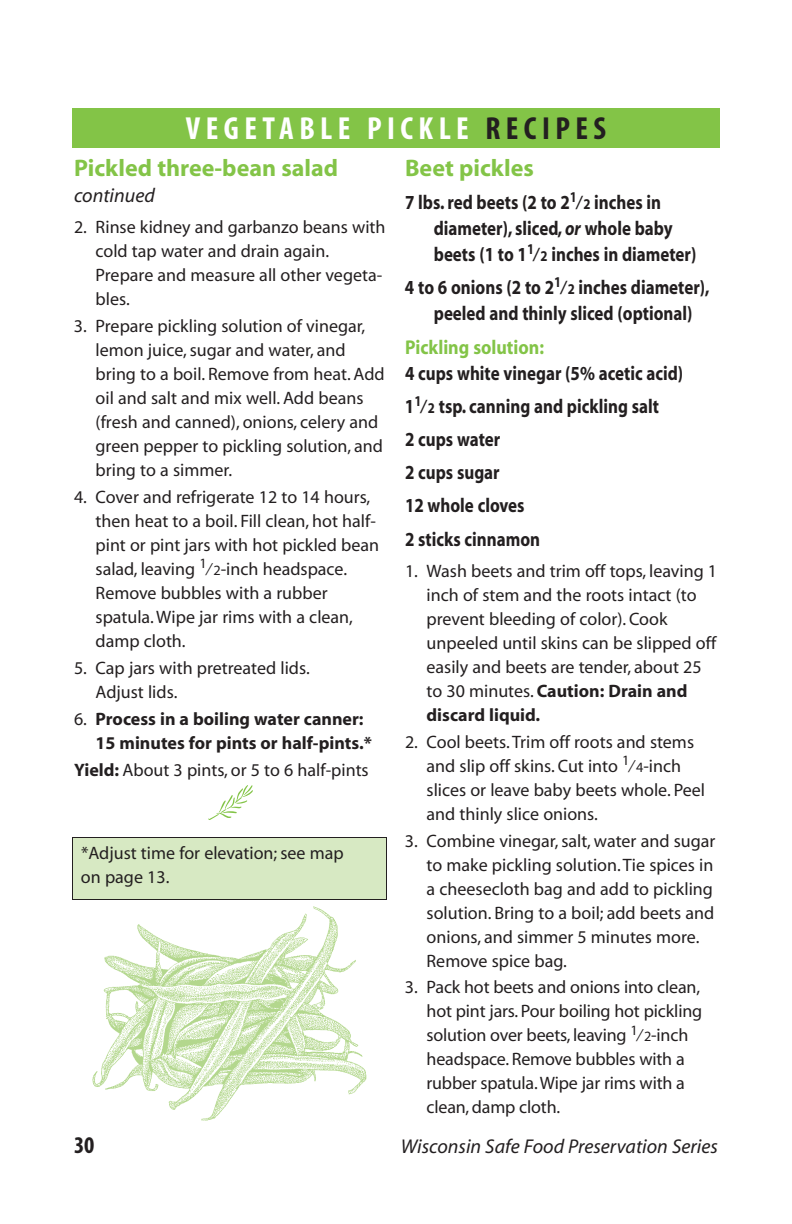
<style>
.page{position:relative;width:792px;height:1224px;background:#fff}
.page>*{position:absolute;margin:0;border:0;box-sizing:border-box;transform-origin:0 0}
.t1{font:60px "Df Delectables Plain";color:#83c447}
.t2{font:700 condensed 32px "Myriad";letter-spacing:.17em;color:#fff}
.t3{font:700 24px "Myriad";color:#83c447}
.t4{font:700 condensed 24px "Myriad";color:#231f20}
.t5{font:700 20px/33.2px "Myriad";color:#231f20;scale:.85 1}
.t6{font:italic 20px "Myriad";color:#231f20}
.t7{font:700 20px "Myriad";color:#83c447;scale:.9 1}
.t8{font:18px/24px "Myriad";color:#231f20}
.t9{font:700 18px/24px "Myriad";color:#231f20}
.s1{color:#231f20}
.s2{font-size:14.2px}
.s3{font-weight:400}
.s4{font-weight:700}
.s5{font-size:15px}
.s6{font-style:italic}
</style>
<div class="page">
<div style="left:72px;top:108px;width:648px;height:39px;background:#83c447"></div>
<div style="left:72px;top:838px;width:314px;height:62px;background:#d7e9c3"></div>
<div style="left:72px;top:837px;width:315px;height:63px;border:1px solid #231f20"></div>
<img style="left:92px;top:906px;width:275px;height:215px">
<h2 class="t2" style="left:186px;top:117px;width:422px">VEGETABLE PICKLE <span class="s1">RECIPES</span></h2>
<h3 class="t3" style="left:74px;top:159px;width:266px">Pickled three-bean salad</h3>
<p class="t6" style="left:74px;top:188px;width:82px">continued</p>
<p class="t8" style="left:96px;top:217px;width:292px;text-indent:-22px">2. Rinse kidney and garbanzo beans with cold tap water and drain again.<br>Prepare and measure all other vegeta&shy;bles.</p>
<p class="t8" style="left:96px;top:316px;width:291px;text-indent:-22px">3. Prepare pickling solution of vinegar, lemon juice, sugar and water, and bring to a boil. Remove from heat. Add oil and salt and mix well. Add beans (fresh and canned), onions, celery and green pepper to pickling solution, and bring to a simmer.</p>
<p class="t8" style="left:96px;top:487px;width:285px;text-indent:-22px">4. Cover and refrigerate 12 to 14 hours, then heat to a boil. Fill clean, hot half&shy;pint or pint jars with hot pickled bean salad, leaving <sup>1</sup>⁄<span class="s2">2</span>-inch headspace.<br>Remove bubbles with a rubber spatula.Wipe jar rims with a clean, damp cloth.</p>
<p class="t8" style="left:96px;top:657px;width:216px;text-indent:-22px">5. Cap jars with pretreated lids.<br>Adjust lids.</p>
<p class="t9" style="left:96px;top:708px;width:278px;text-indent:-22px"><span class="s3">6.</span> Process in a boiling water canner:<br>15 minutes for pints or half-pints.*</p>
<p class="t8" style="left:74px;top:759px;width:296px"><span class="s4">Yield:</span> About 3 pints, or 5 to 6 half-pints</p>
<h1 class="t1" style="left:205px;top:783px;width:52px">o</h1>
<p class="t8" style="left:81px;top:842px;width:264px">*Adjust time for elevation; see map on page 13.</p>
<h3 class="t3" style="left:405px;top:159px;width:130px">Beet pickles</h3>
<p class="t5" style="left:434px;top:191px;width:310px;line-height:26px;text-indent:-29px">7 lbs. red beets (2 to 2<sup>1</sup>⁄<span class="s5">2</span> inches in diameter), sliced, <span class="s6">or</span> whole baby beets (1 to 1<sup>1</sup>⁄<span class="s5">2</span> inches in diameter)</p>
<p class="t5" style="left:405px;top:276px;width:360px;line-height:26px;text-align:center">4 to 6 onions (2 to 2<sup>1</sup>⁄<span class="s5">2</span> inches diameter), peeled and thinly sliced (optional)</p>
<p class="t7" style="left:405px;top:339px;width:156px">Pickling solution:</p>
<p class="t5" style="left:405px;top:358px;width:329px">4 cups white vinegar (5% acetic acid)<br>1<sup>1</sup>⁄<span class="s5">2</span> tsp. canning and pickling salt<br>2 cups water<br>2 cups sugar<br>12 whole cloves<br>2 sticks cinnamon</p>
<p class="t8" style="left:427px;top:560px;width:292px;text-indent:-22px">1. Wash beets and trim off tops, leaving 1 inch of stem and the roots intact (to prevent bleeding of color). Cook unpeeled until skins can be slipped off easily and beets are tender, about 25 to 30 minutes. <span class="s4">Caution: Drain and discard liquid.</span></p>
<p class="t8" style="left:427px;top:731px;width:280px;text-indent:-22px">2. Cool beets.Trim off roots and stems and slip off skins. Cut into <sup>1</sup>⁄<span class="s2">4</span>-inch slices or leave baby beets whole. Peel and thinly slice onions.</p>
<p class="t8" style="left:427px;top:830px;width:290px;text-indent:-22px">3. Combine vinegar, salt, water and sugar to make pickling solution.Tie spices in a cheesecloth bag and add to pickling solution. Bring to a boil; add beets and onions, and simmer 5 minutes more.<br>Remove spice bag.</p>
<p class="t8" style="left:427px;top:977px;width:277px;text-indent:-22px">3. Pack hot beets and onions into clean, hot pint jars. Pour boiling hot pickling solution over beets, leaving <sup>1</sup>⁄<span class="s2">2</span>-inch headspace. Remove bubbles with a rubber spatula.Wipe jar rims with a clean, damp cloth.</p>
<h3 class="t4" style="left:74px;top:1136px;width:22px">30</h3>
<p class="t6" style="left:401px;top:1138px;width:319px">Wisconsin Safe Food Preservation Series</p>
</div>
